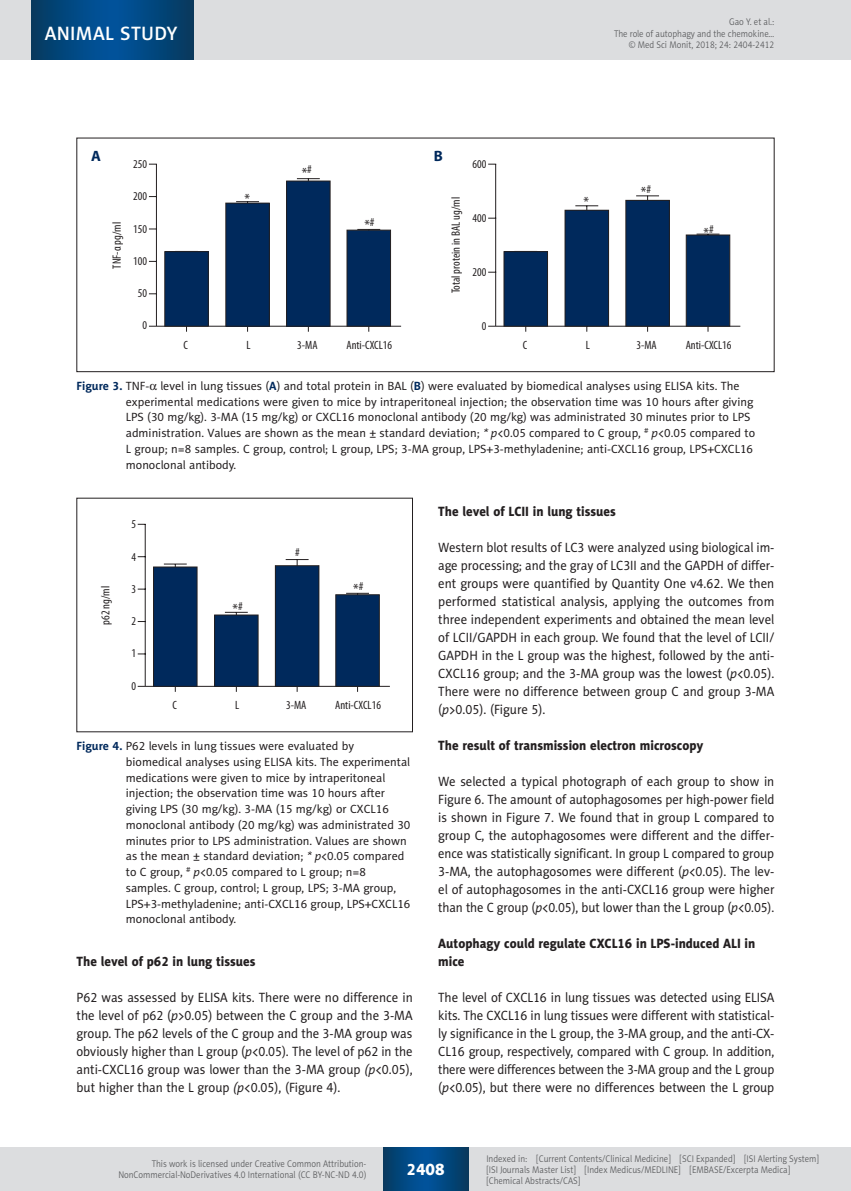
<style>
.page{position:relative;width:851px;height:1191px;background:#fff}
.page>*{position:absolute;margin:0;border:0;box-sizing:border-box;transform-origin:0 0}
.t1{font:19.5px "Naomi Sans EFN Medium";letter-spacing:.015em;color:#fff}
.t2{font:16.5px "Naomi Sans EFN Heavy";color:#fff}
.t3{font:condensed 15px "Myriad Pro";color:#231f20}
.t4{font:700 15px "Myriad Pro";color:#00295c}
.MSM_Body{font:13.5px/18px "Naomi Sans EFN";color:#231f20;text-align:justify;scale:.95 1}
.MSM_Body-2{font:13.5px/18px "Naomi Sans EFN";color:#231f20;text-align:justify;scale:.94 1}
.MSM_Headline_2{font:13.5px/18px "Naomi Sans EFN Heavy";color:#231f20;scale:.95 1}
.MSM_Rycina_tytul{font:12px/15.8px "Naomi Sans EFN";color:#231f20}
.t5{font:condensed 12px "Myriad Pro";color:#231f20}
.t6{font:9.75px/11.2px "Naomi Sans EFN Light";color:#57585a;text-align:right;scale:.9 1}
.s1{font-weight:700;color:#00295c}
.s2{font-family:"Standard Sym L"}
.s3{font-style:italic}
</style>
<div class="page">
<hr style="left:138px;top:686px;width:252px;height:1px;background:#231f20">
<hr style="left:145px;top:524px;width:1px;height:162px;background:#231f20">
<svg style="left:153px;top:559px;width:216px;height:133px"></svg>
<div style="left:335px;top:594px;width:44px;height:92px;background:#00295c;border:1px solid #231f20"></div>
<hr style="left:149px;top:326px;width:252px;height:1px;background:#231f20">
<hr style="left:156px;top:164px;width:1px;height:162px;background:#231f20">
<svg style="left:164px;top:178px;width:217px;height:154px"></svg>
<div style="left:346px;top:230px;width:45px;height:96px;background:#00295c;border:1px solid #231f20"></div>
<hr style="left:488px;top:326px;width:252px;height:1px;background:#231f20">
<hr style="left:495px;top:164px;width:1px;height:162px;background:#231f20">
<svg style="left:503px;top:195px;width:217px;height:137px"></svg>
<div style="left:685px;top:235px;width:45px;height:91px;background:#00295c;border:1px solid #231f20"></div>
<div style="left:77px;top:138px;width:697px;height:234px;border:1px solid #231f20"></div>
<div style="left:0;top:1148px;width:850px;height:43px;background:#dcdddf"></div>
<svg style="left:383px;top:1147px;width:85px;height:43px;background:#02477e"></svg>
<div style="left:0;top:0;width:850px;height:60px;background:#dcdddf"></div>
<hr style="left:850px;top:0;width:1px;height:60px;background:#dcdddf">
<svg style="left:32px;top:0;width:161px;height:60px;background:#02477f"></svg>
<h1 class="t1" style="left:45px;top:22px;width:134px">ANIMAL STUDY</h1>
<p class="t6" style="left:614px;top:16px;width:180px">Gao Y. et al.:<br>The role of autophagy and the chemokine… © Med Sci Monit, 2018; 24: 2404-2412</p>
<p class="t4" style="left:91px;top:147px;width:11px">A</p>
<p class="t4" style="left:433px;top:147px;width:11px">B</p>
<p class="t5" style="left:133px;top:157px;width:15px">250</p>
<p class="t5" style="left:133px;top:189px;width:15px">200</p>
<p class="t5" style="left:133px;top:221px;width:15px">150</p>
<p class="t5" style="left:133px;top:254px;width:15px">100</p>
<p class="t5" style="left:138px;top:286px;width:11px">50</p>
<p class="t5" style="left:142px;top:318px;width:6px">0</p>
<p class="t3" style="left:301px;top:163px;width:12px">*<sup>#</sup></p>
<p class="t3" style="left:244px;top:190px;width:7px">*</p>
<p class="t3" style="left:364px;top:216px;width:12px">*<sup>#</sup></p>
<p class="t5" style="left:109px;top:269px;width:48px;rotate:-90deg">TNF-α pg/ml</p>
<p class="t5" style="left:472px;top:157px;width:15px">600</p>
<p class="t5" style="left:448px;top:293px;width:98px;rotate:-90deg">Total protein in BAL ug/ml</p>
<p class="t3" style="left:583px;top:193px;width:7px">*</p>
<p class="t5" style="left:472px;top:211px;width:15px">400</p>
<p class="t5" style="left:472px;top:265px;width:15px">200</p>
<p class="t5" style="left:481px;top:319px;width:6px">0</p>
<p class="t3" style="left:640px;top:183px;width:12px">*<sup>#</sup></p>
<p class="t3" style="left:703px;top:224px;width:12px">*<sup>#</sup></p>
<p class="t5" style="left:183px;top:337px;width:6px">C</p>
<p class="t5" style="left:246px;top:337px;width:6px">L</p>
<p class="t5" style="left:297px;top:337px;width:22px">3-MA</p>
<p class="t5" style="left:346px;top:337px;width:47px">Anti-CXCL16</p>
<p class="t5" style="left:522px;top:337px;width:6px">C</p>
<p class="t5" style="left:585px;top:337px;width:6px">L</p>
<p class="t5" style="left:636px;top:337px;width:22px">3-MA</p>
<p class="t5" style="left:685px;top:337px;width:47px">Anti-CXCL16</p>
<p class="MSM_Rycina_tytul" style="left:126px;top:378px;width:630px;text-indent:-49px"><span class="s1">Figure 3.</span> TNF-<span class="s2">a</span> level in lung tissues (<span class="s1">A</span>) and total protein in BAL (<span class="s1">B</span>) were evaluated by biomedical analyses using ELISA kits. The experimental medications were given to mice by intraperitoneal injection; the observation time was 10 hours after giving LPS (30 mg/kg). 3-MA (15 mg/kg) or CXCL16 monoclonal antibody (20 mg/kg) was administrated 30 minutes prior to LPS administration. Values are shown as the mean ± standard deviation; <span class="s3">* p</span>&lt;0.05 compared to C group, <sup>#</sup> <span class="s3">p</span>&lt;0.05 compared to L group; n=8 samples. C group, control; L group, LPS; 3-MA group, LPS+3-methyladenine; anti-CXCL16 group, LPS+CXCL16 monoclonal antibody.</p>
<p class="t5" style="left:98px;top:625px;width:40px;rotate:-90deg">p62 ng/ml</p>
<p class="t5" style="left:131px;top:517px;width:6px">5</p>
<p class="t5" style="left:131px;top:549px;width:6px">4</p>
<p class="t5" style="left:131px;top:581px;width:6px">3</p>
<p class="t5" style="left:131px;top:614px;width:6px">2</p>
<p class="t5" style="left:131px;top:646px;width:6px">1</p>
<p class="t5" style="left:131px;top:678px;width:6px">0</p>
<p class="t3" style="left:232px;top:600px;width:12px">*<sup>#</sup></p>
<p class="t5" style="left:295px;top:545px;width:6px">#</p>
<p class="t3" style="left:353px;top:580px;width:12px">*<sup>#</sup></p>
<p class="t5" style="left:172px;top:697px;width:6px">C</p>
<p class="t5" style="left:235px;top:697px;width:6px">L</p>
<p class="t5" style="left:286px;top:697px;width:22px">3-MA</p>
<p class="t5" style="left:335px;top:697px;width:47px">Anti-CXCL16</p>
<p class="MSM_Rycina_tytul" style="left:126px;top:738px;width:286px;text-indent:-49px"><span class="s1">Figure 4.</span> P62 levels in lung tissues were evaluated by biomedical analyses using ELISA kits. The experimental medications were given to mice by intraperitoneal injection; the observation time was 10 hours after giving LPS (30 mg/kg). 3-MA (15 mg/kg) or CXCL16 monoclonal antibody (20 mg/kg) was administrated 30 minutes prior to LPS administration. Values are shown as the mean ± standard deviation; <span class="s3">* p</span>&lt;0.05 compared to C group, <sup>#</sup> <span class="s3">p</span>&lt;0.05 compared to L group; n=8 samples. C group, control; L group, LPS; 3-MA group, LPS+3-methyladenine; anti-CXCL16 group, LPS+CXCL16 monoclonal antibody.</p>
<p class="MSM_Headline_2" style="left:77px;top:952px;width:190px">The level of p62 in lung tissues</p>
<p class="MSM_Body" style="left:77px;top:988px;width:355px">P62 was assessed by ELISA kits. There were no difference in the level of p62 (<span class="s3">p</span>&gt;0.05) between the C group and the 3-MA group. The p62 levels of the C group and the 3-MA group was obviously higher than L group (<span class="s3">p</span>&lt;0.05). The level of p62 in the anti-CXCL16 group was lower than the 3-MA group <span class="s3">(p</span>&lt;0.05), but higher than the L group <span class="s3">(p</span>&lt;0.05), (Figure 4).</p>
<p class="MSM_Headline_2" style="left:438px;top:502px;width:188px">The level of LCII in lung tissues</p>
<p class="MSM_Body-2" style="left:438px;top:538px;width:359px">Western blot results of LC3 were analyzed using biological im&shy;age processing; and the gray of LC3II and the GAPDH of differ&shy;ent groups were quantified by Quantity One v4.62. We then performed statistical analysis, applying the outcomes from three independent experiments and obtained the mean level of LCII/GAPDH in each group. We found that the level of LCII/ GAPDH in the L group was the highest, followed by the anti-CXCL16 group; and the 3-MA group was the lowest (<span class="s3">p</span>&lt;0.05).<br>There were no difference between group C and group 3-MA (<span class="s3">p</span>&gt;0.05). (Figure 5).</p>
<p class="MSM_Headline_2" style="left:438px;top:736px;width:280px">The result of transmission electron microscopy</p>
<p class="MSM_Body" style="left:438px;top:772px;width:355px">We selected a typical photograph of each group to show in Figure 6. The amount of autophagosomes per high-power field is shown in Figure 7. We found that in group L compared to group C, the autophagosomes were different and the differ&shy;ence was statistically significant. In group L compared to group 3-MA, the autophagosomes were different (<span class="s3">p</span>&lt;0.05). The lev&shy;el of autophagosomes in the anti-CXCL16 group were higher than the C group (<span class="s3">p</span>&lt;0.05), but lower than the L group (<span class="s3">p</span>&lt;0.05).</p>
<p class="MSM_Headline_2" style="left:438px;top:934px;width:335px">Autophagy could regulate CXCL16 in LPS-induced ALI in mice</p>
<p class="MSM_Body" style="left:438px;top:988px;width:355px">The level of CXCL16 in lung tissues was detected using ELISA kits. The CXCL16 in lung tissues were different with statistical&shy;ly significance in the L group, the 3-MA group, and the anti-CX-CL16 group, respectively, compared with C group. In addition, there were differences between the 3-MA group and the L group (<span class="s3">p</span>&lt;0.05), but there were no differences between the L group</p>
<p class="t6" style="left:118px;top:1158px;width:277px">This work is licensed under Creative Common Attribution-<br>NonCommercial-NoDerivatives 4.0 International (CC BY-NC-ND 4.0)</p>
<h2 class="t2" style="left:406px;top:1159px;width:40px">2408</h2>
<p class="t6" style="left:486px;top:1152px;width:371px;text-align:left">Indexed in: [Current Contents/Clinical Medicine] [SCI Expanded] [ISI Alerting System] [ISI Journals Master List] [Index Medicus/MEDLINE] [EMBASE/Excerpta Medica] [Chemical Abstracts/CAS]</p>
</div>
